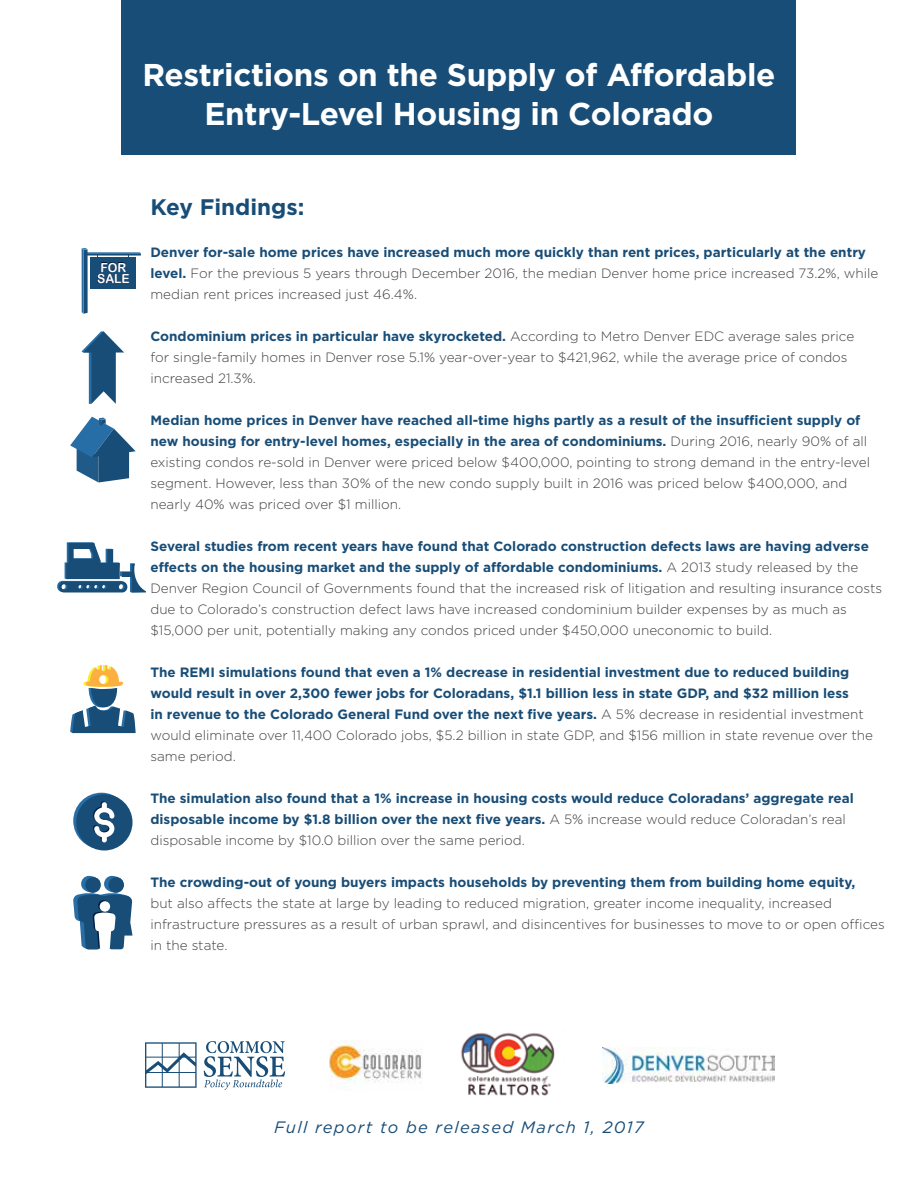
<style>
.page{position:relative;width:918px;height:1188px;background:#fff}
.page>*{position:absolute;margin:0;border:0;box-sizing:border-box;transform-origin:0 0}
.t1{font:700 31.5px/39px "Gotham";letter-spacing:-.01em;color:#fff;text-align:center}
.t2{font:700 22.5px "Gotham";color:#184d77}
.t3{font:italic 16.5px "Gotham HTF";letter-spacing:.08em;color:#184d77}
.t4{font:300 13.5px/21px "Gotham";color:#414042}
.t5{font:700 13.5px/21px "Gotham";color:#184d77}
.t6{font:12.45px/11.4px "Arial Rounded MT Bold";color:#fff}
.s1{font-weight:700;color:#184d77}
.s2{font-weight:300;color:#414042}
</style>
<div class="page">
<div style="left:122px;top:0;width:674px;height:155px;background:#184d77"></div>
<svg style="left:204px;top:1041px;width:81px;height:49px"></svg>
<svg style="left:145px;top:1042px;width:52px;height:46px"></svg>
<img style="left:461px;top:1032px;width:94px;height:64px">
<img style="left:602px;top:1047px;width:172px;height:37px">
<img style="left:329px;top:1040px;width:93px;height:50px">
<svg style="left:82px;top:331px;width:42px;height:73px"></svg>
<svg style="left:70px;top:665px;width:66px;height:68px"></svg>
<svg style="left:73px;top:793px;width:57px;height:56px"></svg>
<div style="left:76px;top:794px;width:57px;height:57px;background:#184d77;border-radius:50%"></div>
<svg style="left:93px;top:801px;width:21px;height:41px"></svg>
<svg style="left:70px;top:417px;width:66px;height:65px"></svg>
<svg style="left:73px;top:876px;width:60px;height:73px"></svg>
<svg style="left:57px;top:542px;width:89px;height:50px"></svg>
<svg style="left:82px;top:248px;width:59px;height:66px"></svg>
<div style="left:90px;top:257px;width:46px;height:32px;background:#184d77"></div>
<h1 class="t1" style="left:142px;top:55px;width:635px">Restrictions on the Supply of Affordable<br>Entry-Level Housing in Colorado</h1>
<p class="t6" style="left:97px;top:261px;width:34px">FOR<br>SALE</p>
<h2 class="t2" style="left:150px;top:192px;width:155px">Key Findings:</h2>
<p class="t4" style="left:150px;top:241px;width:729px"><span class="s1">Denver for-sale home prices have increased much more quickly than rent prices, particularly at the entry level.</span> For the previous 5 years through December 2016, the median Denver home price increased 73.2%, while median rent prices increased just 46.4%.</p>
<p class="t4" style="left:150px;top:325px;width:705px"><span class="s1">Condominium prices in particular have skyrocketed.</span> According to Metro Denver EDC average sales price for single-family homes in Denver rose 5.1% year-over-year to $421,962, while the average price of condos increased 21.3%.</p>
<p class="t4" style="left:150px;top:409px;width:721px"><span class="s1">Median home prices in Denver have reached all-time highs partly as a result of the insufficient supply of new housing for entry-level homes, especially in the area of condominiums.</span> During 2016, nearly 90% of all existing condos re-sold in Denver were priced below $400,000, pointing to strong demand in the entry-level segment. However, less than 30% of the new condo supply built in 2016 was priced below $400,000, and nearly 40% was priced over $1 million.</p>
<p class="t4" style="left:150px;top:535px;width:733px"><span class="s1">Several studies from recent years have found that Colorado construction defects laws are having adverse effects on the housing market and the supply of affordable condominiums.</span> A 2013 study released by the Denver Region Council of Governments found that the increased risk of litigation and resulting insurance costs due to Colorado’s construction defect laws have increased condominium builder expenses by as much as $15,000 per unit, potentially making any condos priced under $450,000 uneconomic to build.</p>
<p class="t5" style="left:150px;top:661px;width:724px">The REMI simulations found that even a 1% decrease in residential investment due to reduced building would result in over 2,300 fewer jobs for Coloradans, $1.1 billion less in state GDP, and $32 million less<br>in revenue to the Colorado General Fund over the next five years. <span class="s2">A 5% decrease in residential investment would eliminate over 11,400 Colorado jobs, $5.2 billion in state GDP, and $156 million in state revenue over the same period.</span></p>
<p class="t5" style="left:150px;top:787px;width:705px">The simulation also found that a 1% increase in housing costs would reduce Coloradans’ aggregate real disposable income by $1.8 billion over the next five years. <span class="s2">A 5% increase would reduce Coloradan’s real disposable income by $10.0 billion over the same period.</span></p>
<p class="t5" style="left:150px;top:871px;width:706px">The crowding-out of young buyers impacts households by preventing them from building home equity,</p>
<p class="t4" style="left:150px;top:892px;width:736px">but also affects the state at large by leading to reduced migration, greater income inequality, increased infrastructure pressures as a result of urban sprawl, and disincentives for businesses to move to or open offices in the state.</p>
<p class="t3" style="left:274px;top:1118px;width:371px">Full report to be released March 1, 2017</p>
</div>
